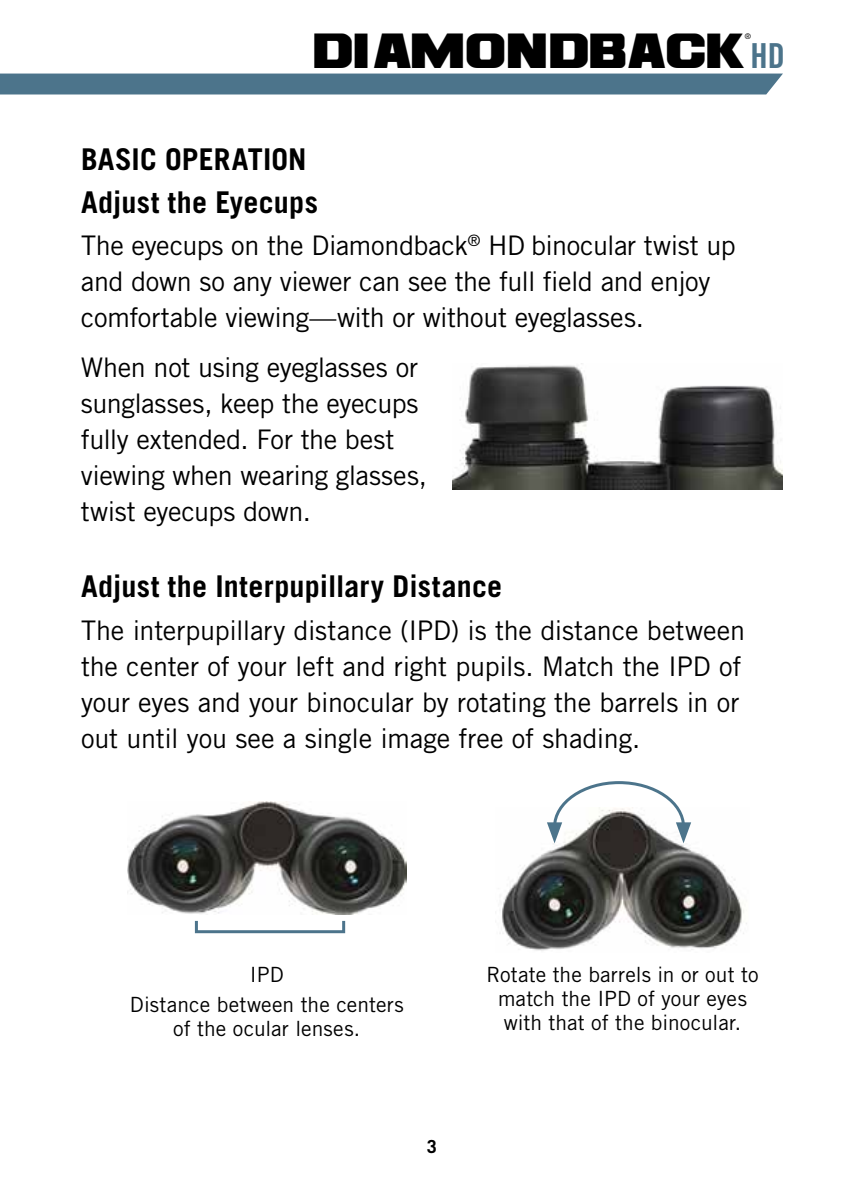
<style>
.page{position:relative;width:864px;height:1188px;background:#fff}
.page>*{position:absolute;margin:0;border:0;box-sizing:border-box;transform-origin:0 0}
.t1{font:38.4px "Ash";color:#000}
.t2{font:34.5px "Trade Gothic LT Std Bd Cn 20";color:#4c748b}
.t3{font:700 30px/42.6px "Trade Gothic LT Std";letter-spacing:.01em;color:#000}
.t4{font:27px/36px "Trade Gothic LT Std";letter-spacing:-.01em;color:#000}
.t5{font:21px/24px "Trade Gothic LT Std";letter-spacing:.005em;color:#000;text-align:center}
.t6{font:700 18px "Trade Gothic LT Std";color:#000}
.t7{font:7.8px "Trade Gothic LT Std";color:#000}
</style>
<div class="page">
<img style="left:452px;top:365px;width:331px;height:124px">
<div style="left:0;top:74px;width:783px;height:20px;background:#4c748b"></div>
<img style="left:500px;top:822px;width:247px;height:129px">
<img style="left:127px;top:802px;width:280px;height:112px">
<svg style="left:547px;top:781px;width:144px;height:62px"></svg>
<div style="left:195px;top:919px;width:150px;height:14px;border:3px solid #4c748b"></div>
<h1 class="t1" style="left:314px;top:29px;width:435px">DIAMONDBACK</h1>
<p class="t7" style="left:745px;top:31px;width:8px">®</p>
<p class="t2" style="left:751px;top:34px;width:36px">HD</p>
<p class="t3" style="left:81px;top:138px;width:239px">BASIC OPERATION<br>Adjust the Eyecups</p>
<p class="t4" style="left:81px;top:227px;width:656px">The eyecups on the Diamondback<sup>®</sup> HD binocular twist up and down so any viewer can see the full field and enjoy comfortable viewing—with or without eyeglasses.</p>
<p class="t4" style="left:81px;top:349px;width:348px">When not using eyeglasses or sunglasses, keep the eyecups fully extended. For the best viewing when wearing glasses, twist eyecups down.</p>
<p class="t3" style="left:81px;top:565px;width:423px">Adjust the Interpupillary Distance</p>
<p class="t4" style="left:81px;top:612px;width:666px">The interpupillary distance (IPD) is the distance between the center of your left and right pupils. Match the IPD of your eyes and your binocular by rotating the barrels in or out until you see a single image free of shading.</p>
<p class="t5" style="left:130px;top:959px;width:275px;line-height:30.6px">IPD<br>Distance between the centers</p>
<p class="t5" style="left:173px;top:1017px;width:189px">of the ocular lenses.</p>
<p class="t6" style="left:427px;top:1136px;width:12px">3</p>
<p class="t5" style="left:487px;top:962px;width:274px">Rotate the barrels in or out to match the IPD of your eyes with that of the binocular.</p>
</div>
